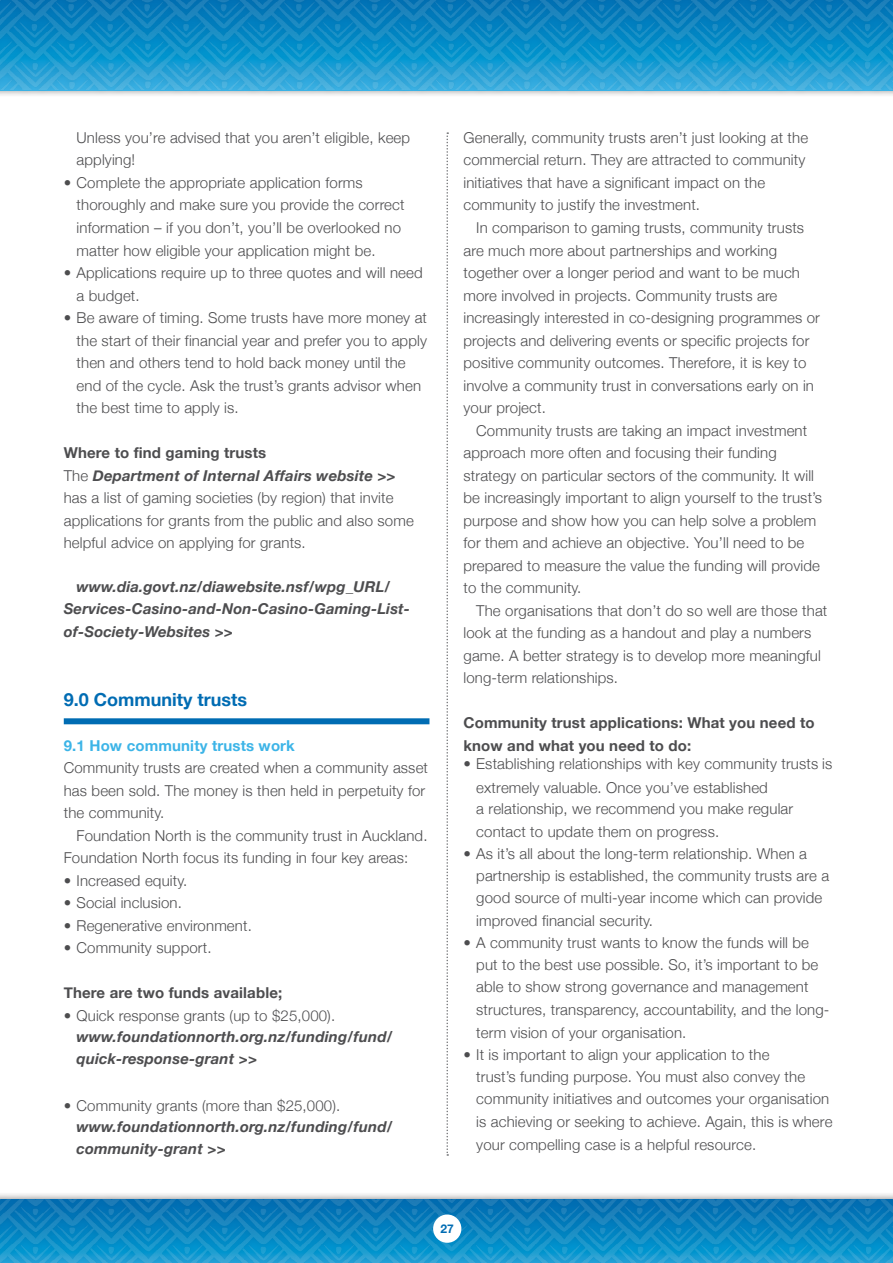
<style>
.page{position:relative;width:893px;height:1263px;background:#fff}
.page>*{position:absolute;margin:0;border:0;box-sizing:border-box;transform-origin:0 0}
.t1{font:700 18px "Helvetica Neue";color:#006cb3}
.t2{font:300 15px/22.5px "Helvetica Neue";letter-spacing:.01em;color:#4d4d4f}
.t3{font:italic 700 15px/22.5px "Helvetica Neue";letter-spacing:.01em;color:#4d4d4f}
.t4{font:700 15px/22.5px "Helvetica Neue";letter-spacing:.01em;color:#4d4d4f}
.t5{font:700 15px "Helvetica Neue";letter-spacing:.01em;color:#3cb4e7}
.t6{font:700 12px "Helvetica Neue";color:#006cb3}
.s1{font-weight:700}
.s2{font-weight:700;font-style:italic}
</style>
<div class="page">
<div style="left:0;top:1191px;width:893px;height:72px;background:#000;opacity:.5"></div>
<img style="left:0;top:1199px;width:893px;height:64px">
<div style="left:0;top:0;width:893px;height:98px;background:#000;opacity:.5"></div>
<img style="left:0;top:0;width:893px;height:90px">
<svg style="left:446px;top:132px;width:2px;height:1024px"></svg>
<div style="left:433px;top:1214px;width:28px;height:29px;background:#fff;border-radius:50%"></div>
<div style="left:64px;top:718px;width:365px;height:6px;background:#006cb3"></div>
<p class="t2" style="left:77px;top:125px;width:335px">Unless you’re advised that you aren’t eligible, keep applying!</p>
<p class="t2" style="left:77px;top:170px;width:330px;text-indent:-13px">• Complete the appropriate application forms thoroughly and make sure you provide the correct information – if you don’t, you’ll be overlooked no matter how eligible your application might be.</p>
<p class="t2" style="left:77px;top:260px;width:348px;text-indent:-13px">• Applications require up to three quotes and will need a budget.</p>
<p class="t2" style="left:77px;top:305px;width:352px;text-indent:-13px">• Be aware of timing. Some trusts have more money at the start of their financial year and prefer you to apply then and others tend to hold back money until the end of the cycle. Ask the trust’s grants advisor when the best time to apply is.</p>
<p class="t2" style="left:64px;top:440px;width:352px"><span class="s1">Where to find gaming trusts<br></span>The <span class="s2">Department of Internal Affairs website &gt;&gt; </span>has a list of gaming societies (by region) that invite applications for grants from the public and also some helpful advice on applying for grants.</p>
<p class="t3" style="left:64px;top:575px;width:348px;text-indent:13px">www.dia.govt.nz/diawebsite.nsf/wpg_URL/<br>Services-Casino-and-Non-Casino-Gaming-List&shy;of-Society-Websites &gt;&gt;</p>
<p class="t1" style="left:64px;top:685px;width:185px">9.0 Community trusts</p>
<p class="t5" style="left:64px;top:733px;width:233px">9.1 How community trusts work</p>
<p class="t2" style="left:64px;top:755px;width:366px">Community trusts are created when a community asset has been sold. The money is then held in perpetuity for the community.</p>
<p class="t2" style="left:64px;top:823px;width:365px;text-indent:13px">Foundation North is the community trust in Auckland.<br>Foundation North focus its funding in four key areas:</p>
<p class="t2" style="left:64px;top:868px;width:125px">• Increased equity.</p>
<p class="t2" style="left:64px;top:890px;width:120px">• Social inclusion.</p>
<p class="t2" style="left:64px;top:913px;width:190px">• Regenerative environment.</p>
<p class="t2" style="left:64px;top:935px;width:149px">• Community support.</p>
<p class="t4" style="left:64px;top:982px;width:220px">There are two funds available;</p>
<p class="t2" style="left:64px;top:1003px;width:273px">• Quick response grants (up to $25,000).</p>
<p class="t3" style="left:77px;top:1025px;width:318px">www.foundationnorth.org.nz/funding/fund/ quick-response-grant &gt;&gt;</p>
<p class="t2" style="left:64px;top:1093px;width:278px">• Community grants (more than $25,000).</p>
<p class="t3" style="left:77px;top:1115px;width:318px">www.foundationnorth.org.nz/funding/fund/ community-grant &gt;&gt;</p>
<p class="t2" style="left:463px;top:125px;width:346px">Generally, community trusts aren’t just looking at the commercial return. They are attracted to community initiatives that have a significant impact on the community to justify the investment.</p>
<p class="t2" style="left:463px;top:215px;width:358px;text-indent:13px">In comparison to gaming trusts, community trusts are much more about partnerships and working together over a longer period and want to be much more involved in projects. Community trusts are increasingly interested in co-designing programmes or projects and delivering events or specific projects for positive community outcomes. Therefore, it is key to involve a community trust in conversations early on in your project.</p>
<p class="t2" style="left:463px;top:418px;width:360px;text-indent:13px">Community trusts are taking an impact investment approach more often and focusing their funding strategy on particular sectors of the community. It will be increasingly important to align yourself to the trust’s purpose and show how you can help solve a problem for them and achieve an objective. You’ll need to be prepared to measure the value the funding will provide to the community.</p>
<p class="t2" style="left:463px;top:598px;width:365px;text-indent:13px">The organisations that don’t do so well are those that look at the funding as a handout and play a numbers game. A better strategy is to develop more meaningful long-term relationships.</p>
<p class="t4" style="left:463px;top:712px;width:353px">Community trust applications: What you need to know and what you need to do:</p>
<p class="t2" style="left:476px;top:751px;width:357px;line-height:23.1px;text-indent:-13px">• Establishing relationships with key community trusts is extremely valuable. Once you’ve established</p>
<p class="t2" style="left:476px;top:796px;width:318px;line-height:23.1px">a relationship, we recommend you make regular contact to update them on progress.</p>
<p class="t2" style="left:476px;top:841px;width:354px;text-indent:-13px">• As it’s all about the long-term relationship. When a partnership is established, the community trusts are a good source of multi-year income which can provide improved financial security.</p>
<p class="t2" style="left:476px;top:930px;width:355px;text-indent:-13px">• A community trust wants to know the funds will be put to the best use possible. So, it’s important to be able to show strong governance and management structures, transparency, accountability, and the long&shy;term vision of your organisation.</p>
<p class="t2" style="left:476px;top:1042px;width:358px;text-indent:-13px">• It is important to align your application to the<br>trust’s funding purpose. You must also convey the community initiatives and outcomes your organisation is achieving or seeking to achieve. Again, this is where your compelling case is a helpful resource.</p>
<p class="t6" style="left:441px;top:1219px;width:15px">27</p>
</div>
